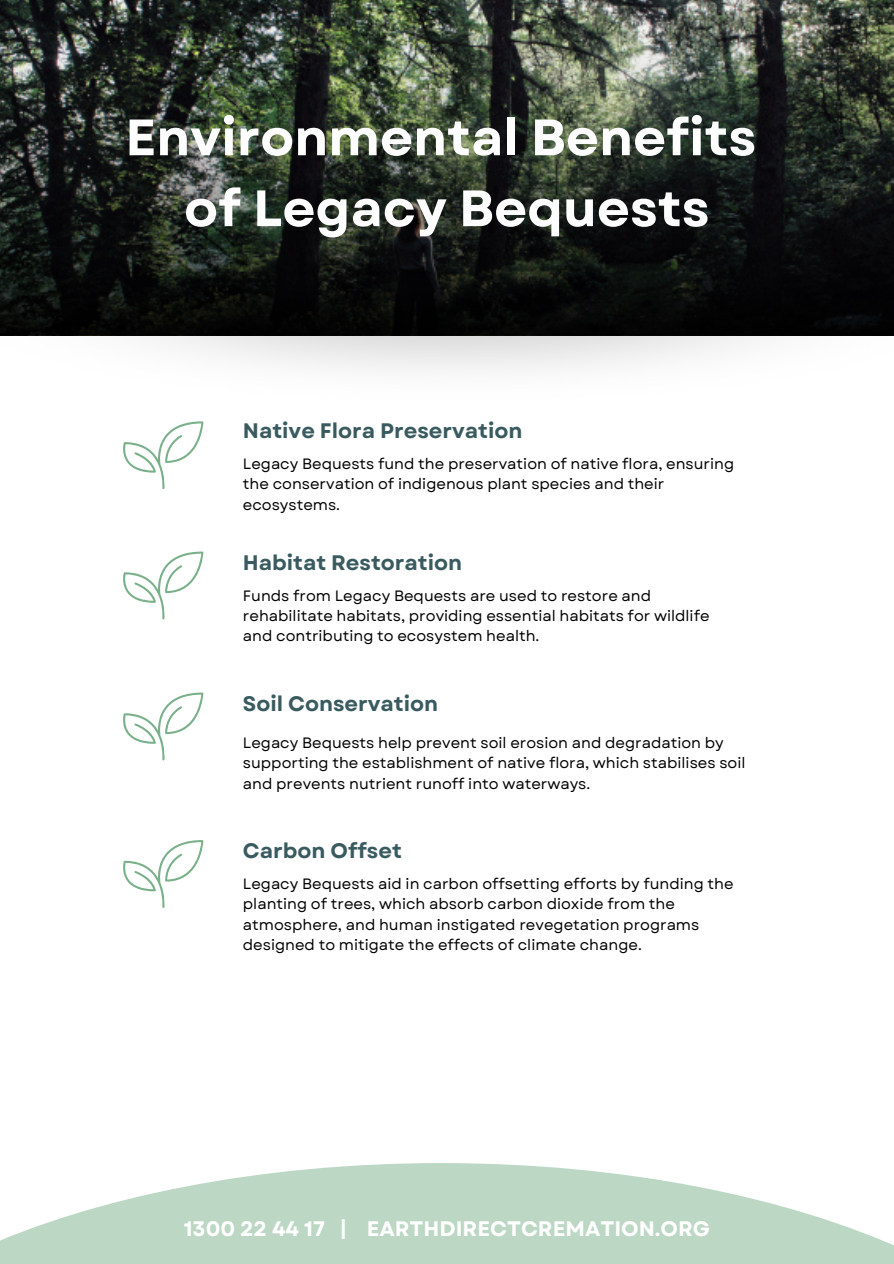
<style>
.page{position:relative;width:894px;height:1264px;background:#fff}
.page>*{position:absolute;margin:0;border:0;box-sizing:border-box;transform-origin:0 0}
.t1{font:700 51px/70.8px "Garet";color:#fdfdfd;text-align:center}
.t2{font:700 21px "Garet";color:#395b60}
.t3{font:700 21px "Garet";color:#fff}
.t4{font:15px/20.2px "Garet";color:#000}
</style>
<div class="page">
<img style="left:0;top:0;width:893px;height:336px">
<svg style="left:0;top:1163px;width:893px;height:100px;fill:#bcd7c4"></svg>
<svg style="left:123px;top:421px;width:80px;height:68px"></svg>
<svg style="left:123px;top:840px;width:80px;height:67px"></svg>
<svg style="left:123px;top:551px;width:80px;height:68px"></svg>
<svg style="left:123px;top:692px;width:80px;height:68px"></svg>
<p class="t1" style="left:125px;top:102px;width:632px">Environmental Benefits of Legacy Bequests</p>
<h3 class="t2" style="left:243px;top:416px;width:281px">Native Flora Preservation</h3>
<p class="t4" style="left:243px;top:454px;width:492px">Legacy Bequests fund the preservation of native flora, ensuring the conservation of indigenous plant species and their ecosystems.</p>
<p class="t2" style="left:243px;top:547px;width:220px">Habitat Restoration</p>
<h3 class="t4" style="left:243px;top:585px;width:468px">Funds from Legacy Bequests are used to restore and rehabilitate habitats, providing essential habitats for wildlife and contributing to ecosystem health.</h3>
<h3 class="t2" style="left:243px;top:688px;width:197px">Soil Conservation</h3>
<p class="t4" style="left:243px;top:732px;width:504px">Legacy Bequests help prevent soil erosion and degradation by supporting the establishment of native flora, which stabilises soil and prevents nutrient runoff into waterways.</p>
<p class="t2" style="left:243px;top:835px;width:160px">Carbon Offset</p>
<p class="t4" style="left:243px;top:873px;width:492px">Legacy Bequests aid in carbon offsetting efforts by funding the planting of trees, which absorb carbon dioxide from the atmosphere, and human instigated revegetation programs designed to mitigate the effects of climate change.</p>
<h1 class="t3" style="left:184px;top:1213px;width:527px">1300 22 44 17 | EARTHDIRECTCREMATION.ORG</h1>
</div>
